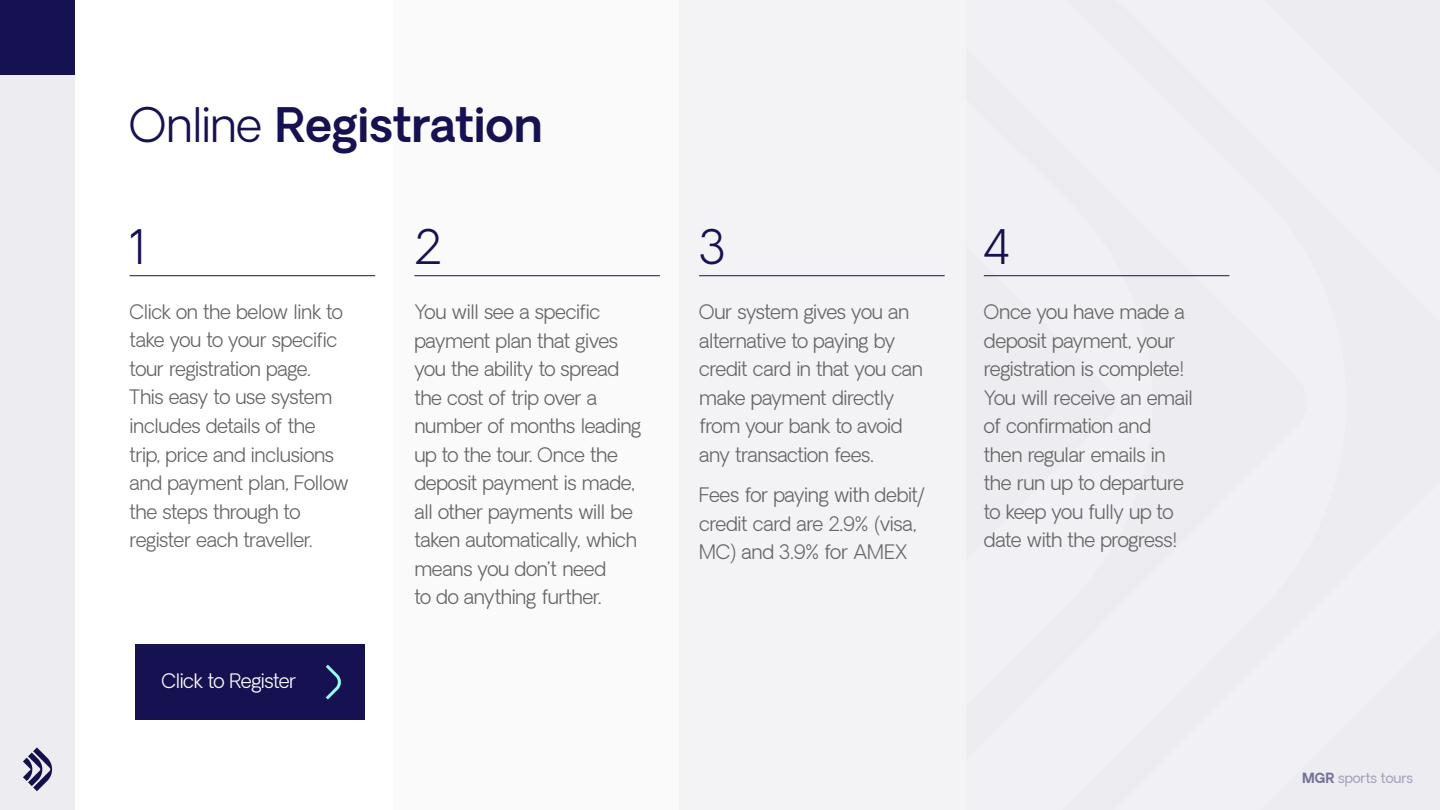
<style>
.page{position:relative;width:1440px;height:810px;background:#fff}
.page>*{position:absolute;margin:0;border:0;box-sizing:border-box;transform-origin:0 0}
.t1{font:600 46.5px "Oakes Grotesk";letter-spacing:-.015em;color:#161251}
.t2{font:300 46.5px "Oakes Grotesk";color:#161251}
.t3{font:300 19.5px/28.5px "Oakes Grotesk";letter-spacing:-.025em;color:#666}
.t4{font:300 19.5px "Oakes Grotesk";letter-spacing:-.03em;color:#fff}
.t5{font:13.5px "Oakes Grotesk";color:#a2a0b9}
.s1{font-weight:300}
.s2{font-weight:700;color:#737197}
</style>
<div class="page">
<div style="left:393px;top:0;width:287px;height:810px;background:#fafafb"></div>
<div style="left:680px;top:0;width:286px;height:810px;background:#f3f3f6"></div>
<div style="left:1375px;top:0;width:65px;height:810px;background:#ececf1"></div>
<div style="left:967px;top:0;width:408px;height:810px;background:#f1f1f5"></div>
<hr style="left:130px;top:276px;width:245px;height:1px;background:#161251">
<hr style="left:414px;top:276px;width:246px;height:1px;background:#161251">
<hr style="left:699px;top:276px;width:246px;height:1px;background:#161251">
<hr style="left:984px;top:276px;width:245px;height:1px;background:#161251">
<div style="left:136px;top:644px;width:229px;height:76px;background:#161251"></div>
<svg style="left:325px;top:664px;width:16px;height:36px"></svg>
<div style="left:0;top:75px;width:75px;height:735px;background:#ececf1"></div>
<div style="left:0;top:0;width:75px;height:75px;background:#161251"></div>
<svg style="left:23px;top:747px;width:29px;height:44px"></svg>
<h1 class="t1" style="left:130px;top:94px;width:414px"><span class="s1">Online</span> Registration</h1>
<h1 class="t2" style="left:130px;top:218px;width:19px">1</h1>
<h1 class="t2" style="left:414px;top:218px;width:29px">2</h1>
<h1 class="t2" style="left:699px;top:218px;width:29px">3</h1>
<h1 class="t2" style="left:984px;top:218px;width:29px">4</h1>
<p class="t3" style="left:130px;top:298px;width:221px">Click on the below link to take you to your specific tour registration page.<br>This easy to use system includes details of the trip, price and inclusions and payment plan, Follow the steps through to register each traveller.</p>
<p class="t3" style="left:414px;top:298px;width:228px">You will see a specific payment plan that gives you the ability to spread the cost of trip over a number of months leading up to the tour. Once the deposit payment is made, all other payments will be taken automatically, which means you don’t need<br>to do anything further.</p>
<p class="t3" style="left:699px;top:298px;width:226px">Our system gives you an alternative to paying by credit card in that you can make payment directly from your bank to avoid any transaction fees.</p>
<p class="t3" style="left:699px;top:481px;width:229px">Fees for paying with debit/ credit card are 2.9% (visa,<br>MC) and 3.9% for AMEX</p>
<p class="t4" style="left:161px;top:669px;width:136px">Click to Register</p>
<p class="t3" style="left:984px;top:298px;width:211px">Once you have made a deposit payment, your registration is complete!<br>You will receive an email of confirmation and then regular emails in the run up to departure to keep you fully up to date with the progress!</p>
<p class="t5" style="left:1302px;top:769px;width:112px"><span class="s2">MGR</span> sports tours</p>
</div>
